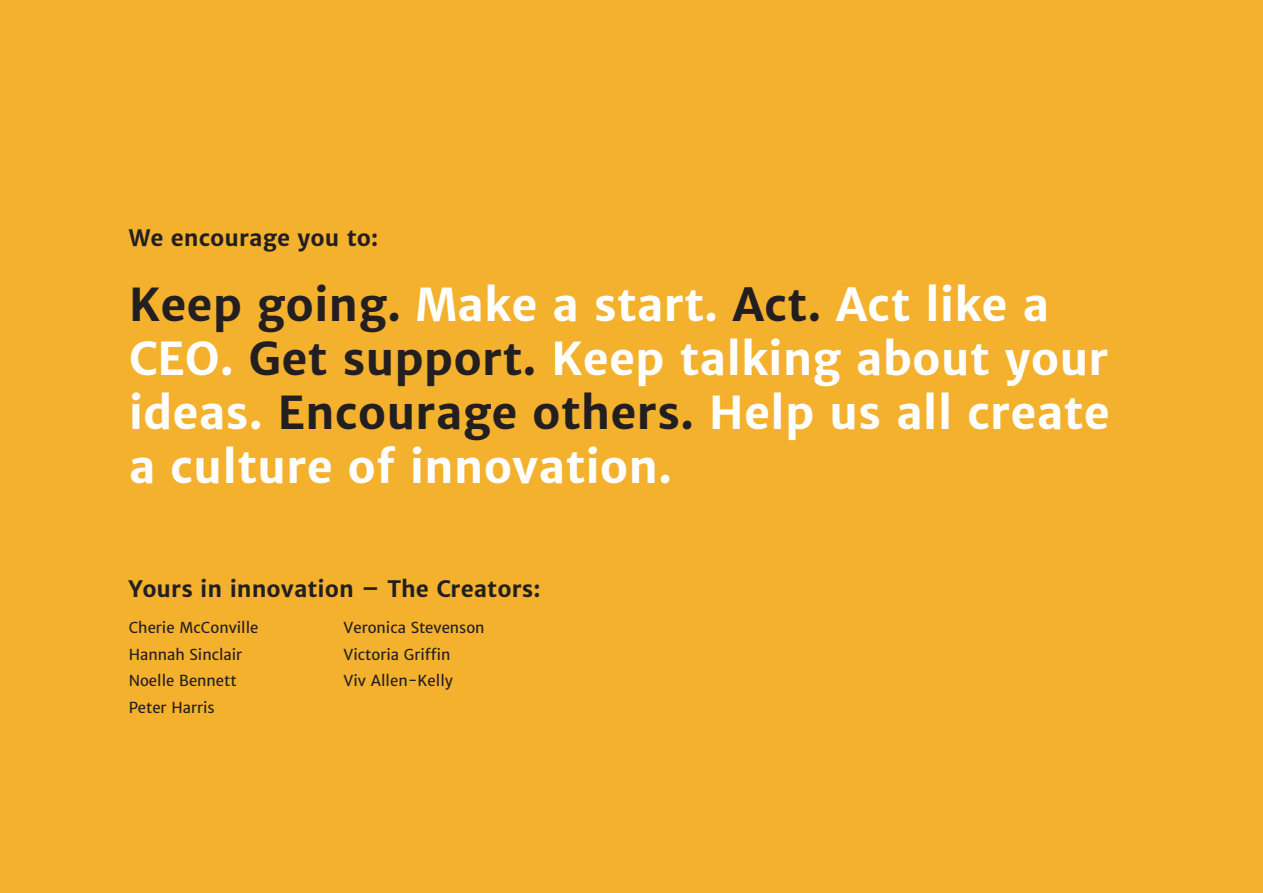
<style>
.page{position:relative;width:1263px;height:893px;background:#f3b12e}
.page>*{position:absolute;margin:0;border:0;box-sizing:border-box;transform-origin:0 0}
.t1{font:700 45px/54px "Merriweather Sans";color:#fff}
.t2{font:700 22.5px "Merriweather Sans";color:#231f20}
.t3{font:15px "Merriweather Sans";color:#231f20}
.s1{color:#231f20}
</style>
<div class="page">
<p class="t2" style="left:129px;top:224px;width:251px">We encourage you to:</p>
<p class="t1" style="left:129px;top:278px;width:982px"><span class="s1">Keep going.</span> Make a start. <span class="s1">Act.</span> Act like a CEO. <span class="s1">Get support.</span> Keep talking about your ideas. <span class="s1">Encourage others.</span> Help us all create a culture of innovation.</p>
<p class="t2" style="left:129px;top:575px;width:413px">Yours in innovation – The Creators:</p>
<p class="t3" style="left:129px;top:619px;width:131px">Cherie McConville</p>
<p class="t3" style="left:129px;top:645px;width:115px">Hannah Sinclair</p>
<p class="t3" style="left:129px;top:672px;width:109px">Noelle Bennett</p>
<p class="t3" style="left:129px;top:698px;width:88px">Peter Harris</p>
<p class="t3" style="left:343px;top:619px;width:143px">Veronica Stevenson</p>
<p class="t3" style="left:343px;top:645px;width:108px">Victoria Griffin</p>
<p class="t3" style="left:343px;top:672px;width:111px">Viv Allen-Kelly</p>
</div>
